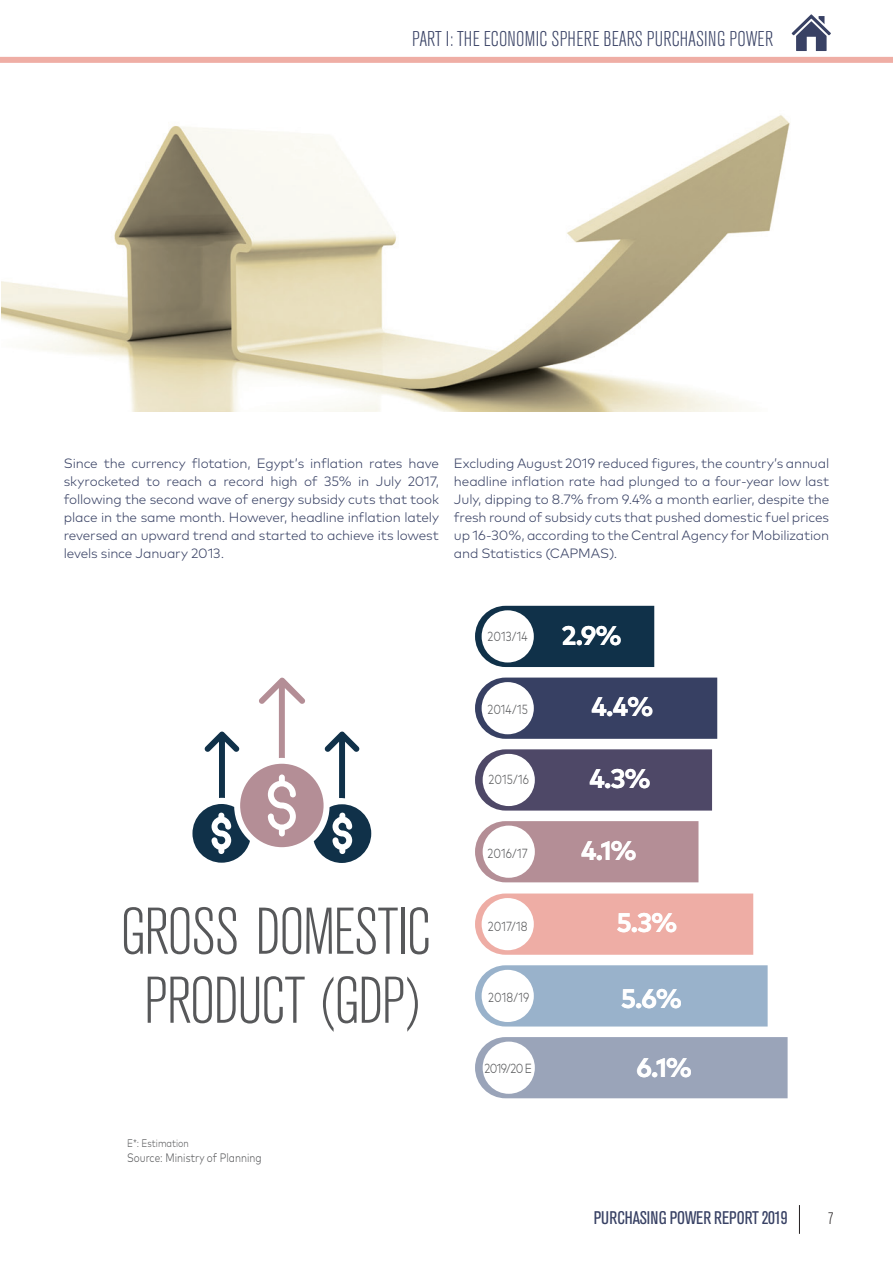
<style>
.page{position:relative;width:893px;height:1263px;background:#fff}
.page>*{position:absolute;margin:0;border:0;box-sizing:border-box;transform-origin:0 0}
.t1{font:300 condensed 65.25px/69px "Akzidenz Grotesk BQ";letter-spacing:-.03em;color:#57585a;text-align:center}
.t2{font:700 26.85px "Mark Pro";color:#fff}
.t3{font:300 condensed 21.15px "Akzidenz Grotesk BQ";letter-spacing:.01em;color:#384164}
.t4{font:condensed 18.15px "Akzidenz Grotesk BQ";letter-spacing:-.005em;color:#384164}
.t5{font:300 condensed 16.5px "Akzidenz Grotesk BQ";color:#231f20}
.IG_1{font:300 13.5px/18px "Mark Pro";letter-spacing:-.01em;color:#384164;text-align:justify}
.t6{font:300 13.2px "Mark Pro";color:#57585a;scale:.82 1}
.t7{font:300 12.3px "Mark Pro";color:#57585a;scale:.82 1}
.t8{font:300 10.95px "Mark Pro";color:#57585a;scale:.82 1}
</style>
<div class="page">
<img style="left:1px;top:56px;width:827px;height:356px">
<svg style="left:192px;top:677px;width:179px;height:186px"></svg>
<div style="left:475px;top:821px;width:223px;height:61px;background:#b48e96"></div>
<div style="left:483px;top:825px;width:52px;height:53px;background:#fff;border-radius:50%"></div>
<div style="left:475px;top:749px;width:237px;height:61px;background:#4e4867"></div>
<div style="left:483px;top:754px;width:52px;height:52px;background:#fff;border-radius:50%"></div>
<svg style="left:475px;top:677px;width:242px;height:62px;background:#40486a"></svg>
<div style="left:482px;top:682px;width:52px;height:52px;background:#fff;border-radius:50%"></div>
<div style="left:475px;top:606px;width:179px;height:61px;background:#103149"></div>
<div style="left:482px;top:610px;width:52px;height:52px;background:#fff;border-radius:50%"></div>
<div style="left:475px;top:1037px;width:313px;height:61px;background:#9aa4b9"></div>
<div style="left:483px;top:1041px;width:52px;height:53px;background:#fff;border-radius:50%"></div>
<div style="left:475px;top:965px;width:293px;height:61px;background:#99b2cb"></div>
<div style="left:482px;top:970px;width:52px;height:52px;background:#fff;border-radius:50%"></div>
<div style="left:475px;top:893px;width:278px;height:62px;background:#eeada5"></div>
<div style="left:482px;top:898px;width:52px;height:52px;background:#fff;border-radius:50%"></div>
<div style="left:0;top:57px;width:893px;height:6px;background:#efaea5"></div>
<svg style="left:799px;top:1205px;width:1px;height:29px"></svg>
<svg style="left:792px;top:14px;width:39px;height:37px"></svg>
<h3 class="t3" style="left:412px;top:28px;width:362px">PART I: THE ECONOMIC SPHERE BEARS PURCHASING POWER</h3>
<p class="IG_1" style="left:64px;top:453px;width:377px">Since the currency flotation, Egypt’s inflation rates have skyrocketed to reach a record high of 35% in July 2017, following the second wave of energy subsidy cuts that took place in the same month. However, headline inflation lately reversed an upward trend and started to achieve its lowest levels since January 2013.</p>
<p class="IG_1" style="left:454px;top:453px;width:377px">Excluding August 2019 reduced figures, the country’s annual headline inflation rate had plunged to a four-year low last July, dipping to 8.7% from 9.4% a month earlier, despite the fresh round of subsidy cuts that pushed domestic fuel prices up 16-30%, according to the Central Agency for Mobilization and Statistics (CAPMAS).</p>
<p class="t1" style="left:120px;top:899px;width:312px">GROSS DOMESTIC<br>PRODUCT (GDP)</p>
<p class="t8" style="left:127px;top:1135px;width:77px">E*: Estimation</p>
<p class="t7" style="left:127px;top:1148px;width:166px">Source: Ministry of Planning</p>
<p class="t6" style="left:488px;top:626px;width:50px">2013/14</p>
<p class="t6" style="left:487px;top:699px;width:51px">2014/15</p>
<p class="t6" style="left:488px;top:770px;width:51px">2015/16</p>
<p class="t6" style="left:488px;top:843px;width:51px">2016/17</p>
<p class="t6" style="left:488px;top:917px;width:50px">2017/18</p>
<p class="t6" style="left:488px;top:988px;width:52px">2018/19</p>
<p class="t6" style="left:485px;top:1058px;width:59px">2019/20 E</p>
<p class="t2" style="left:561px;top:615px;width:62px">2.9%</p>
<p class="t2" style="left:591px;top:686px;width:64px">4.4%</p>
<p class="t2" style="left:589px;top:758px;width:63px">4.3%</p>
<p class="t2" style="left:581px;top:830px;width:57px">4.1%</p>
<p class="t2" style="left:616px;top:902px;width:63px">5.3%</p>
<p class="t2" style="left:621px;top:978px;width:63px">5.6%</p>
<p class="t2" style="left:636px;top:1047px;width:57px">6.1%</p>
<h3 class="t4" style="left:594px;top:1207px;width:195px">PURCHASING POWER REPORT 2019</h3>
<p class="t5" style="left:828px;top:1210px;width:7px">7</p>
</div>
